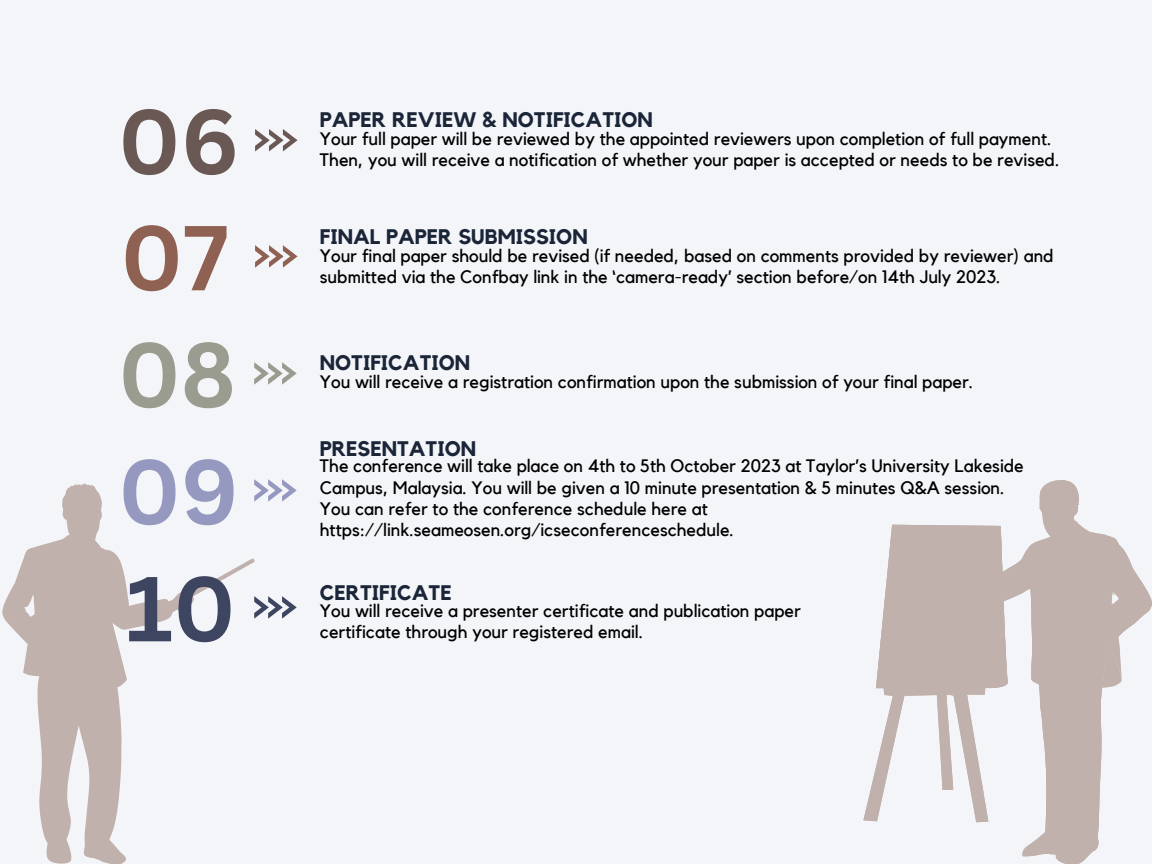
<style>
.page{position:relative;width:1152px;height:864px;background:#f3f5f9}
.page>*{position:absolute;margin:0;border:0;box-sizing:border-box;transform-origin:0 0}
.t1{font:700 90px "Canva Sans";color:#8f6152}
.t2{font:700 90px "Canva Sans";color:#9a9c8f}
.t3{font:700 90px "Canva Sans";color:#9699bf}
.t4{font:700 90px "Canva Sans";color:#3e4560}
.t5{font:700 90px "Canva Sans";color:#695853}
.t6{font:700 21px "Kollektif";color:#1b2538}
.t7{font:18px/21.3px "Kollektif";color:#000}
</style>
<div class="page">
<svg style="left:2px;top:484px;width:253px;height:380px"></svg>
<svg style="left:863px;top:524px;width:30px;height:298px"></svg>
<svg style="left:1121px;top:547px;width:31px;height:135px"></svg>
<svg style="left:876px;top:525px;width:17px;height:163px"></svg>
<svg style="left:893px;top:480px;width:228px;height:384px"></svg>
<svg style="left:1037px;top:521px;width:74px;height:322px;background:#c7bab7"></svg>
<svg style="left:255px;top:129px;width:43px;height:22px"></svg>
<svg style="left:255px;top:245px;width:43px;height:23px"></svg>
<svg style="left:254px;top:362px;width:43px;height:23px"></svg>
<svg style="left:254px;top:479px;width:43px;height:23px"></svg>
<svg style="left:254px;top:596px;width:43px;height:23px"></svg>
<h1 class="t5" style="left:118px;top:78px;width:123px">06</h1>
<h1 class="t1" style="left:120px;top:194px;width:110px">07</h1>
<h1 class="t2" style="left:118px;top:311px;width:119px">08</h1>
<h1 class="t3" style="left:118px;top:428px;width:122px">09</h1>
<h1 class="t4" style="left:126px;top:545px;width:112px">10</h1>
<p class="t6" style="left:320px;top:110px;width:334px">PAPER REVIEW &amp; NOTIFICATION</p>
<p class="t7" style="left:320px;top:129px;width:741px">Your full paper will be reviewed by the appointed reviewers upon completion of full payment.<br>Then, you will receive a notification of whether your paper is accepted or needs to be revised.</p>
<p class="t6" style="left:320px;top:227px;width:269px">FINAL PAPER SUBMISSION</p>
<p class="t7" style="left:320px;top:246px;width:735px">Your final paper should be revised (if needed, based on comments provided by reviewer) and submitted via the Confbay link in the ‘camera-ready’ section before/on 14th July 2023.</p>
<p class="t6" style="left:320px;top:353px;width:152px">NOTIFICATION</p>
<p class="t7" style="left:320px;top:372px;width:655px">You will receive a registration confirmation upon the submission of your final paper.</p>
<p class="t6" style="left:320px;top:439px;width:158px">PRESENTATION</p>
<p class="t7" style="left:320px;top:456px;width:705px">The conference will take place on 4th to 5th October 2023 at Taylor’s University Lakeside Campus, Malaysia. You will be given a 10 minute presentation &amp; 5 minutes Q&amp;A session.<br>You can refer to the conference schedule here at https://link.seameosen.org/icseconferenceschedule.</p>
<p class="t6" style="left:320px;top:583px;width:133px">CERTIFICATE</p>
<p class="t7" style="left:320px;top:601px;width:482px">You will receive a presenter certificate and publication paper certificate through your registered email.</p>
</div>
